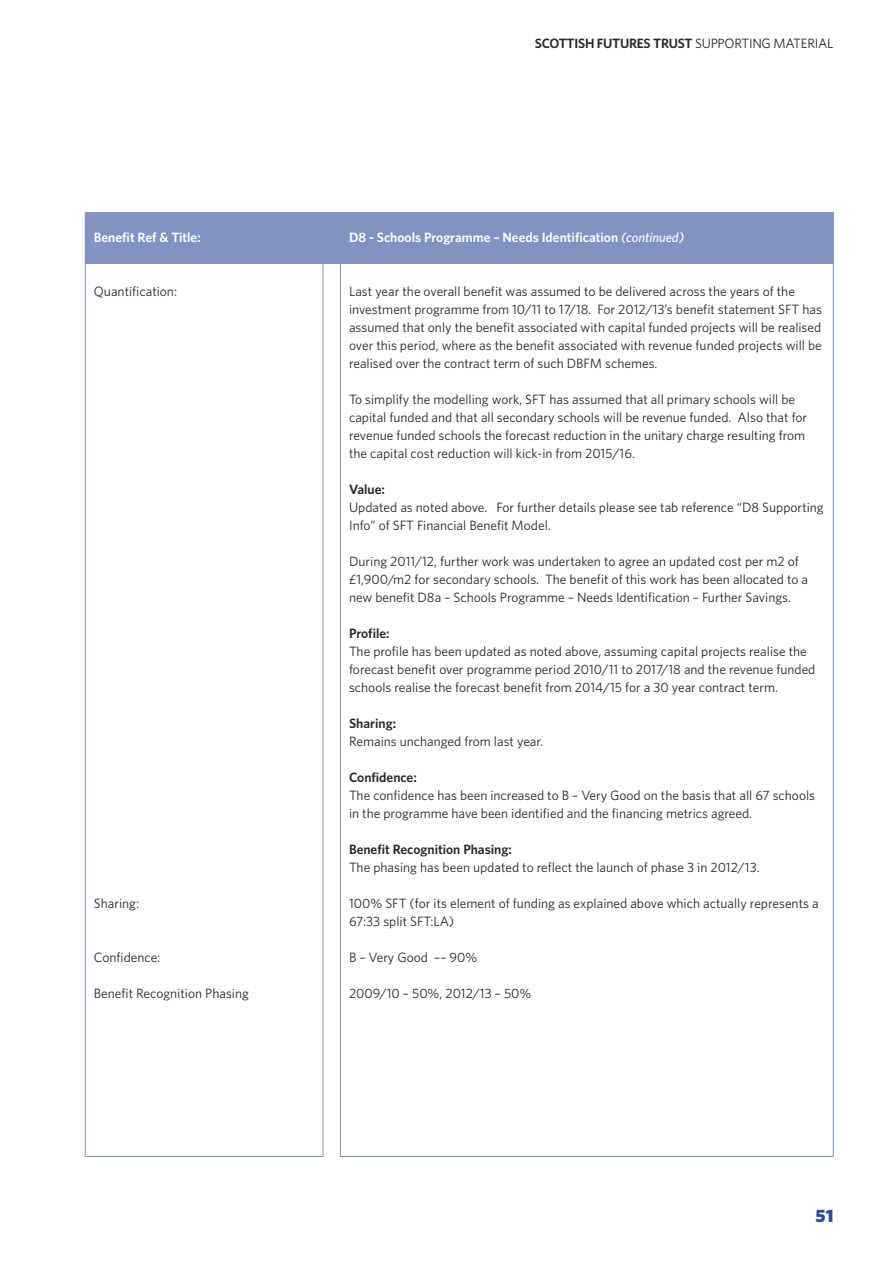
<style>
.page{position:relative;width:893px;height:1263px;background:#fff}
.page>*{position:absolute;margin:0;border:0;box-sizing:border-box;transform-origin:0 0}
.t1{font:900 18px "Whitney";color:#2e4b9a}
.t2{font:13.5px/18px "Whitney";color:#272627}
.t3{font:600 13.5px "Whitney";color:#fff}
.t4{font:600 13.5px "Whitney";color:#272627}
.t5{font:600 13.5px "Whitney";letter-spacing:-.02em;color:#272627}
.s1{font-weight:400}
.s2{font-weight:500;font-style:italic}
</style>
<div class="page">
<div style="left:85px;top:213px;width:748px;height:51px;background:#8293c3"></div>
<div style="left:85px;top:213px;width:238px;height:944px;border:1px solid #8293c3"></div>
<p class="t3" style="left:94px;top:229px;width:108px">Benefit Ref &amp; Title:</p>
<p class="t2" style="left:94px;top:282px;width:85px">Quantification:</p>
<p class="t2" style="left:94px;top:894px;width:47px">Sharing:</p>
<p class="t2" style="left:94px;top:948px;width:68px">Confidence:</p>
<p class="t2" style="left:94px;top:984px;width:156px">Benefit Recognition Phasing</p>
<p class="t5" style="left:535px;top:36px;width:300px">SCOTTISH FUTURES TRUST <span class="s1">SUPPORTING MATERIAL</span></p>
<p class="t3" style="left:349px;top:229px;width:337px">D8 - Schools Programme – Needs Identification <span class="s2">(continued)</span></p>
<p class="t2" style="left:349px;top:282px;width:474px">Last year the overall benefit was assumed to be delivered across the years of the investment programme from 10/11 to 17/18. For 2012/13’s benefit statement SFT has assumed that only the benefit associated with capital funded projects will be realised over this period, where as the benefit associated with revenue funded projects will be realised over the contract term of such DBFM schemes.</p>
<p class="t2" style="left:349px;top:390px;width:460px">To simplify the modelling work, SFT has assumed that all primary schools will be capital funded and that all secondary schools will be revenue funded. Also that for revenue funded schools the forecast reduction in the unitary charge resulting from the capital cost reduction will kick-in from 2015/16.</p>
<p class="t4" style="left:349px;top:481px;width:37px">Value:</p>
<p class="t2" style="left:349px;top:498px;width:476px">Updated as noted above. For further details please see tab reference “D8 Supporting<br>Info” of SFT Financial Benefit Model.</p>
<p class="t2" style="left:349px;top:552px;width:461px">During 2011/12, further work was undertaken to agree an updated cost per m2 of £1,900/m2 for secondary schools. The benefit of this work has been allocated to a new benefit D8a – Schools Programme – Needs Identification – Further Savings.</p>
<p class="t4" style="left:349px;top:625px;width:42px">Profile:</p>
<p class="t2" style="left:349px;top:642px;width:468px">The profile has been updated as noted above, assuming capital projects realise the forecast benefit over programme period 2010/11 to 2017/18 and the revenue funded schools realise the forecast benefit from 2014/15 for a 30 year contract term.</p>
<p class="t4" style="left:349px;top:715px;width:49px">Sharing:</p>
<p class="t2" style="left:349px;top:732px;width:196px">Remains unchanged from last year.</p>
<p class="t4" style="left:349px;top:769px;width:69px">Confidence:</p>
<p class="t2" style="left:349px;top:786px;width:468px">The confidence has been increased to B – Very Good on the basis that all 67 schools in the programme have been identified and the financing metrics agreed.</p>
<p class="t4" style="left:349px;top:841px;width:164px">Benefit Recognition Phasing:</p>
<p class="t2" style="left:349px;top:858px;width:412px">The phasing has been updated to reflect the launch of phase 3 in 2012/13.</p>
<p class="t2" style="left:349px;top:894px;width:471px">100% SFT (for its element of funding as explained above which actually represents a<br>67:33 split SFT:LA)</p>
<p class="t2" style="left:349px;top:948px;width:130px">B – Very Good –– 90%</p>
<p class="t2" style="left:349px;top:984px;width:184px">2009/10 – 50%, 2012/13 – 50%</p>
<h1 class="t1" style="left:815px;top:1205px;width:19px">51</h1>
</div>
